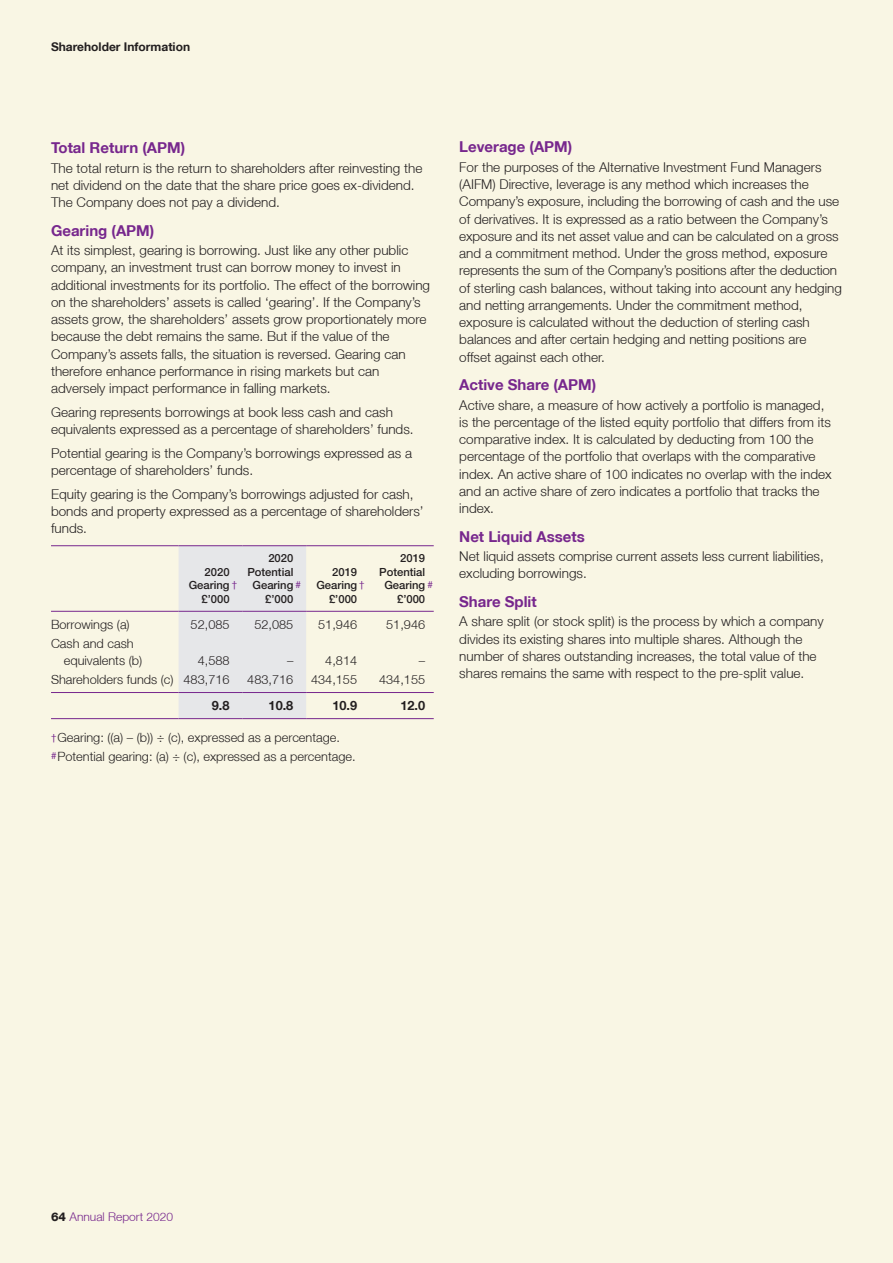
<style>
.page{position:relative;width:893px;height:1263px;background:#f9f6e4}
.page>*{position:absolute;margin:0;border:0;box-sizing:border-box;transform-origin:0 0}
.BODY_HEAD_1_PURPLE{font:700 15px "Helvetica Neue LT";color:#77278d}
.BODY_TEXT{font:300 13.5px/17.2px "Helvetica Neue LT";color:#231f20}
.BODY_FOOTNOTE_8_5pt{font:300 12.75px "Helvetica Neue LT";color:#231f20}
.RIGHT_TEXT{font:300 12.75px "Helvetica Neue LT";color:#231f20}
.LEFT_TEXT{font:300 12.75px/16.5px "Helvetica Neue LT";color:#231f20}
.RIGHT_TEXT-2{font:700 12.75px "Helvetica Neue LT";color:#231f20}
.HIDDEN_LEFT_PAGE_TOP{font:700 12px "Helvetica Neue LT";color:#231f20}
.t1{font:300 12px "Helvetica Neue LT";color:#77278d}
.RIGHT_HEAD{font:500 11.25px "Helvetica Neue LT Std";color:#231f20}
.s1{font-family:"Helvetica Neue LT";font-weight:400;font-size:9.75px;color:#77278d}
.s2{font-weight:400;font-size:9.75px;color:#77278d}
.s3{font-weight:800;color:#231f20}
</style>
<div class="page">
<div style="left:179px;top:546px;width:127px;height:172px;background:#e6e7e9"></div>
<hr style="left:51px;top:692px;width:128px;height:1px;background:#77278d">
<hr style="left:51px;top:718px;width:128px;height:1px;background:#77278d">
<hr style="left:179px;top:692px;width:63px;height:1px;background:#77278d">
<hr style="left:179px;top:718px;width:63px;height:1px;background:#77278d">
<hr style="left:242px;top:692px;width:64px;height:1px;background:#77278d">
<hr style="left:242px;top:718px;width:64px;height:1px;background:#77278d">
<hr style="left:306px;top:692px;width:64px;height:1px;background:#77278d">
<hr style="left:306px;top:718px;width:64px;height:1px;background:#77278d">
<hr style="left:370px;top:692px;width:64px;height:1px;background:#77278d">
<hr style="left:370px;top:718px;width:64px;height:1px;background:#77278d">
<hr style="left:51px;top:611px;width:128px;height:1px;background:#77278d">
<hr style="left:179px;top:611px;width:63px;height:1px;background:#77278d">
<hr style="left:242px;top:611px;width:64px;height:1px;background:#77278d">
<hr style="left:306px;top:611px;width:64px;height:1px;background:#77278d">
<hr style="left:370px;top:611px;width:64px;height:1px;background:#77278d">
<hr style="left:51px;top:545px;width:128px;height:1px;background:#77278d">
<hr style="left:179px;top:545px;width:63px;height:1px;background:#77278d">
<hr style="left:242px;top:545px;width:64px;height:1px;background:#77278d">
<hr style="left:306px;top:545px;width:64px;height:1px;background:#77278d">
<hr style="left:370px;top:545px;width:64px;height:1px;background:#77278d">
<p class="HIDDEN_LEFT_PAGE_TOP" style="left:51px;top:39px;width:141px">Shareholder Information</p>
<p class="BODY_HEAD_1_PURPLE" style="left:51px;top:139px;width:136px">Total Return (APM)</p>
<p class="BODY_TEXT" style="left:51px;top:159px;width:373px">The total return is the return to shareholders after reinvesting the net dividend on the date that the share price goes ex-dividend.<br>The Company does not pay a dividend.</p>
<p class="BODY_HEAD_1_PURPLE" style="left:51px;top:221px;width:105px">Gearing (APM)</p>
<p class="BODY_TEXT" style="left:51px;top:241px;width:381px">At its simplest, gearing is borrowing. Just like any other public company, an investment trust can borrow money to invest in additional investments for its portfolio. The effect of the borrowing on the shareholders’ assets is called ‘gearing’. If the Company’s assets grow, the shareholders’ assets grow proportionately more because the debt remains the same. But if the value of the Company’s assets falls, the situation is reversed. Gearing can therefore enhance performance in rising markets but can adversely impact performance in falling markets.</p>
<p class="BODY_TEXT" style="left:51px;top:403px;width:364px">Gearing represents borrowings at book less cash and cash equivalents expressed as a percentage of shareholders’ funds.</p>
<p class="BODY_TEXT" style="left:51px;top:444px;width:363px">Potential gearing is the Company’s borrowings expressed as a percentage of shareholders’ funds.</p>
<p class="BODY_TEXT" style="left:51px;top:485px;width:374px">Equity gearing is the Company’s borrowings adjusted for cash, bonds and property expressed as a percentage of shareholders’ funds.</p>
<p class="RIGHT_HEAD" style="left:205px;top:565px;width:27px">2020</p>
<p class="RIGHT_HEAD" style="left:189px;top:578px;width:50px">Gearing <span class="s1">†</span></p>
<p class="RIGHT_HEAD" style="left:201px;top:592px;width:30px">£’000</p>
<p class="RIGHT_HEAD" style="left:268px;top:551px;width:27px">2020</p>
<p class="RIGHT_HEAD" style="left:247px;top:565px;width:48px">Potential</p>
<p class="RIGHT_HEAD" style="left:253px;top:578px;width:50px">Gearing <span class="s1">#</span></p>
<p class="RIGHT_HEAD" style="left:265px;top:592px;width:30px">£’000</p>
<p class="RIGHT_HEAD" style="left:400px;top:551px;width:27px">2019</p>
<p class="RIGHT_HEAD" style="left:379px;top:565px;width:48px">Potential</p>
<p class="RIGHT_HEAD" style="left:384px;top:578px;width:50px">Gearing <span class="s1">#</span></p>
<p class="RIGHT_HEAD" style="left:397px;top:592px;width:30px">£’000</p>
<p class="RIGHT_HEAD" style="left:332px;top:565px;width:27px">2019</p>
<p class="RIGHT_HEAD" style="left:316px;top:578px;width:50px">Gearing <span class="s1">†</span></p>
<p class="RIGHT_HEAD" style="left:329px;top:592px;width:30px">£’000</p>
<p class="LEFT_TEXT" style="left:51px;top:616px;width:80px">Borrowings (a)</p>
<p class="RIGHT_TEXT" style="left:191px;top:616px;width:40px">52,085</p>
<p class="RIGHT_TEXT" style="left:254px;top:616px;width:40px">52,085</p>
<p class="RIGHT_TEXT" style="left:318px;top:616px;width:40px">51,946</p>
<p class="RIGHT_TEXT" style="left:386px;top:616px;width:40px">51,946</p>
<p class="LEFT_TEXT" style="left:64px;top:635px;width:80px;text-indent:-13px">Cash and cash equivalents (b)</p>
<p class="RIGHT_TEXT" style="left:198px;top:652px;width:33px">4,588</p>
<p class="RIGHT_TEXT" style="left:287px;top:652px;width:8px">–</p>
<p class="RIGHT_TEXT" style="left:325px;top:652px;width:33px">4,814</p>
<p class="RIGHT_TEXT" style="left:419px;top:652px;width:8px">–</p>
<p class="LEFT_TEXT" style="left:51px;top:671px;width:124px">Shareholders funds (c)</p>
<p class="RIGHT_TEXT" style="left:184px;top:672px;width:48px">483,716</p>
<p class="RIGHT_TEXT" style="left:247px;top:672px;width:48px">483,716</p>
<p class="RIGHT_TEXT" style="left:311px;top:672px;width:48px">434,155</p>
<p class="RIGHT_TEXT" style="left:379px;top:672px;width:48px">434,155</p>
<p class="RIGHT_TEXT-2" style="left:212px;top:698px;width:19px">9.8</p>
<p class="RIGHT_TEXT-2" style="left:269px;top:698px;width:26px">10.8</p>
<p class="RIGHT_TEXT-2" style="left:332px;top:698px;width:26px">10.9</p>
<p class="RIGHT_TEXT-2" style="left:400px;top:698px;width:26px">12.0</p>
<p class="BODY_FOOTNOTE_8_5pt" style="left:51px;top:730px;width:291px"><span class="s2">†</span>Gearing: ((a) – (b)) ÷ (c), expressed as a percentage.</p>
<p class="BODY_FOOTNOTE_8_5pt" style="left:51px;top:748px;width:306px"><span class="s2">#</span>Potential gearing: (a) ÷ (c), expressed as a percentage.</p>
<p class="BODY_HEAD_1_PURPLE" style="left:459px;top:138px;width:115px">Leverage (APM)</p>
<p class="BODY_TEXT" style="left:459px;top:158px;width:384px">For the purposes of the Alternative Investment Fund Managers (AIFM) Directive, leverage is any method which increases the Company’s exposure, including the borrowing of cash and the use of derivatives. It is expressed as a ratio between the Company’s exposure and its net asset value and can be calculated on a gross and a commitment method. Under the gross method, exposure represents the sum of the Company’s positions after the deduction of sterling cash balances, without taking into account any hedging and netting arrangements. Under the commitment method, exposure is calculated without the deduction of sterling cash balances and after certain hedging and netting positions are<br>offset against each other.</p>
<p class="BODY_HEAD_1_PURPLE" style="left:459px;top:376px;width:138px">Active Share (APM)</p>
<p class="BODY_TEXT" style="left:459px;top:396px;width:374px">Active share, a measure of how actively a portfolio is managed, is the percentage of the listed equity portfolio that differs from its comparative index. It is calculated by deducting from 100 the percentage of the portfolio that overlaps with the comparative index. An active share of 100 indicates no overlap with the index and an active share of zero indicates a portfolio that tracks the index.</p>
<p class="BODY_HEAD_1_PURPLE" style="left:459px;top:527px;width:127px">Net Liquid Assets</p>
<p class="BODY_TEXT" style="left:459px;top:547px;width:366px">Net liquid assets comprise current assets less current liabilities, excluding borrowings.</p>
<p class="BODY_HEAD_1_PURPLE" style="left:459px;top:592px;width:79px">Share Split</p>
<p class="BODY_TEXT" style="left:459px;top:613px;width:366px">A share split (or stock split) is the process by which a company divides its existing shares into multiple shares. Although the number of shares outstanding increases, the total value of the shares remains the same with respect to the pre-split value.</p>
<p class="t1" style="left:51px;top:1209px;width:124px"><span class="s3">64</span> Annual Report 2020</p>
</div>
